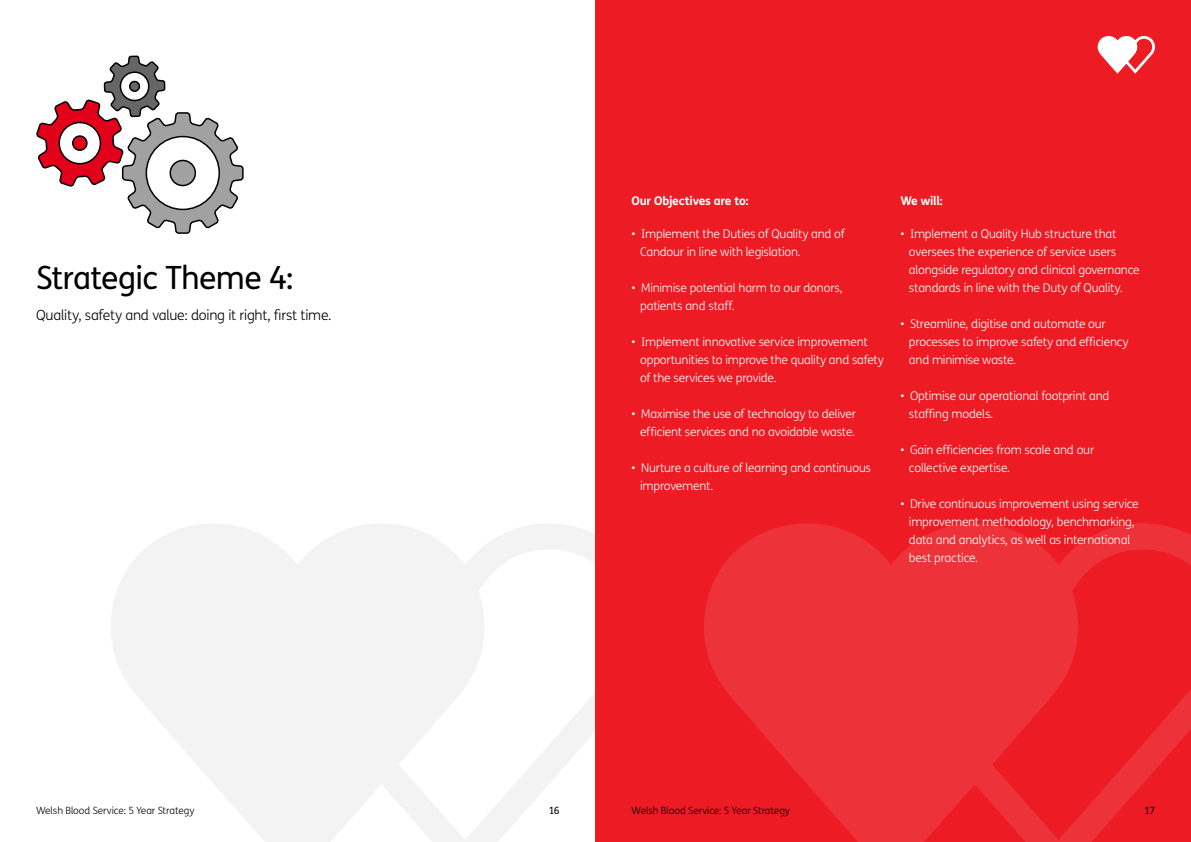
<style>
.page{position:relative;width:1191px;height:842px;background:#fff}
.page>*{position:absolute;margin:0;border:0;box-sizing:border-box;transform-origin:0 0}
.t1{font:32px "FS Me";letter-spacing:-.02em;color:#000}
.t2{font:300 14px "FS Me";letter-spacing:-.015em;color:#000}
.t3{font:300 12px/18px "FS Me";letter-spacing:-.02em;color:#fff}
.t4{font:700 12px "FS Me";letter-spacing:-.02em;color:#fff}
.t5{font:300 10px "FS Me";letter-spacing:-.005em;color:#020203}
.t6{font:10px "FS Me";color:#020203}
</style>
<div class="page">
<svg style="left:111px;top:524px;width:484px;height:318px;fill:#f3f3f3"></svg>
<div style="left:595px;top:0;width:596px;height:842px;background:#ed1c24"></div>
<svg style="left:704px;top:523px;width:487px;height:319px;fill:#ee3239"></svg>
<svg style="left:1097px;top:36px;width:58px;height:38px"></svg>
<svg style="left:36px;top:55px;width:208px;height:179px"></svg>
<div style="left:170px;top:160px;width:25px;height:26px;background:#a1a1a1;border-radius:50%"></div>
<div style="left:169px;top:160px;width:27px;height:26px;border:2px solid #000;border-radius:50%"></div>
<h1 class="t1" style="left:36px;top:256px;width:259px">Strategic Theme 4:</h1>
<p class="t2" style="left:36px;top:305px;width:297px">Quality, safety and value: doing it right, first time.</p>
<p class="t4" style="left:631px;top:191px;width:118px">Our Objectives are to:</p>
<p class="t4" style="left:900px;top:191px;width:44px">We will:</p>
<p class="t3" style="left:640px;top:224px;width:206px;text-indent:-9px">• Implement the Duties of Quality and of<br>Candour in line with legislation.</p>
<p class="t3" style="left:640px;top:278px;width:204px;text-indent:-9px">• Minimise potential harm to our donors, patients and staff.</p>
<p class="t3" style="left:640px;top:332px;width:245px;text-indent:-9px">• Implement innovative service improvement opportunities to improve the quality and safety of the services we provide.</p>
<p class="t3" style="left:631px;top:404px;width:226px;text-align:right">• Maximise the use of technology to deliver efficient services and no avoidable waste.</p>
<p class="t3" style="left:640px;top:458px;width:232px;text-indent:-9px">• Nurture a culture of learning and continuous improvement.</p>
<p class="t3" style="left:909px;top:224px;width:232px;text-indent:-9px">• Implement a Quality Hub structure that oversees the experience of service users alongside regulatory and clinical governance standards in line with the Duty of Quality.</p>
<p class="t3" style="left:909px;top:314px;width:221px;text-indent:-9px">• Streamline, digitise and automate our processes to improve safety and efficiency and minimise waste.</p>
<p class="t3" style="left:909px;top:386px;width:202px;text-indent:-9px">• Optimise our operational footprint and staffing models.</p>
<p class="t3" style="left:909px;top:440px;width:187px;text-indent:-9px">• Gain efficiencies from scale and our collective expertise.</p>
<p class="t3" style="left:909px;top:494px;width:231px;text-indent:-9px">• Drive continuous improvement using service improvement methodology, benchmarking, data and analytics, as well as international best practice.</p>
<p class="t5" style="left:36px;top:803px;width:160px">Welsh Blood Service: 5 Year Strategy</p>
<p class="t6" style="left:549px;top:803px;width:12px">16</p>
<p class="t5" style="left:631px;top:803px;width:160px">Welsh Blood Service: 5 Year Strategy</p>
<p class="t6" style="left:1144px;top:803px;width:12px">17</p>
</div>
